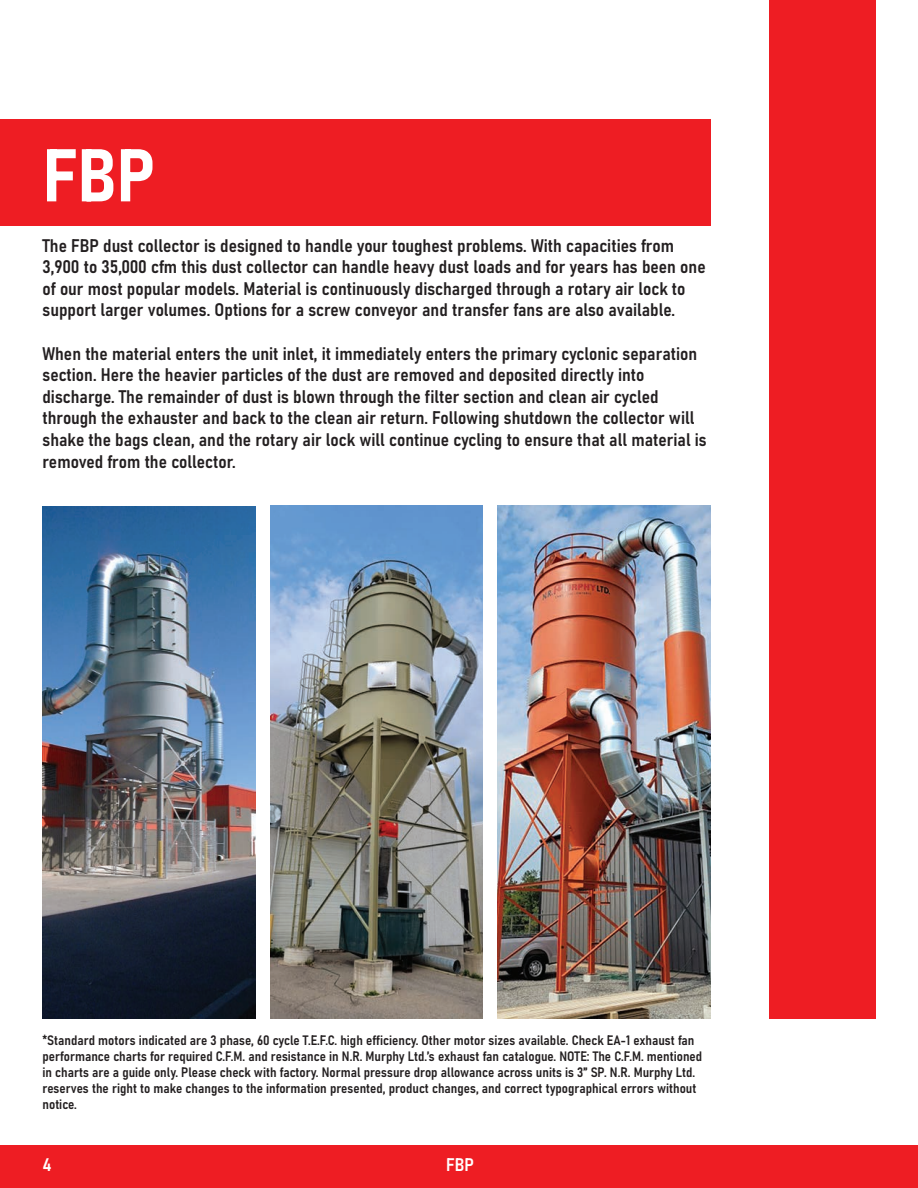
<style>
.page{position:relative;width:918px;height:1188px;background:#fff}
.page>*{position:absolute;margin:0;border:0;box-sizing:border-box;transform-origin:0 0}
.t1{font:73.5px "Bahnschrift";color:#fff}
.t2{font:18px/21.6px "Bahnschrift";color:#231f20}
.TOC_Font{font:18px "Bahnschrift";color:#fff}
.t3{font:13.5px/16.2px "Bahnschrift";color:#231f20}
</style>
<div class="page">
<div style="left:0;top:1145px;width:918px;height:43px;background:#ee1d23"></div>
<div style="left:0;top:119px;width:710px;height:106px;background:#ee1d23"></div>
<img style="left:43px;top:506px;width:212px;height:512px">
<img style="left:270px;top:506px;width:213px;height:512px">
<img style="left:497px;top:506px;width:213px;height:512px">
<div style="left:770px;top:0;width:106px;height:1018px;background:#ee1d23"></div>
<p class="t1" style="left:43px;top:120px;width:114px">FBP</p>
<p class="t2" style="left:43px;top:233px;width:665px">The FBP dust collector is designed to handle your toughest problems. With capacities from 3,900 to 35,000 cfm this dust collector can handle heavy dust loads and for years has been one of our most popular models. Material is continuously discharged through a rotary air lock to support larger volumes. Options for a screw conveyor and transfer fans are also available.</p>
<p class="t2" style="left:43px;top:341px;width:666px">When the material enters the unit inlet, it immediately enters the primary cyclonic separation section. Here the heavier particles of the dust are removed and deposited directly into discharge. The remainder of dust is blown through the filter section and clean air cycled through the exhauster and back to the clean air return. Following shutdown the collector will shake the bags clean, and the rotary air lock will continue cycling to ensure that all material is removed from the collector.</p>
<p class="t3" style="left:43px;top:1031px;width:661px">*Standard motors indicated are 3 phase, 60 cycle T.E.F.C. high efficiency. Other motor sizes available. Check EA-1 exhaust fan performance charts for required C.F.M. and resistance in N.R. Murphy Ltd.’s exhaust fan catalogue. NOTE: The C.F.M. mentioned in charts are a guide only. Please check with factory. Normal pressure drop allowance across units is 3” SP. N.R. Murphy Ltd. reserves the right to make changes to the information presented, product changes, and correct typographical errors without notice.</p>
<p class="TOC_Font" style="left:43px;top:1151px;width:10px">4</p>
<p class="TOC_Font" style="left:446px;top:1151px;width:29px">FBP</p>
</div>
